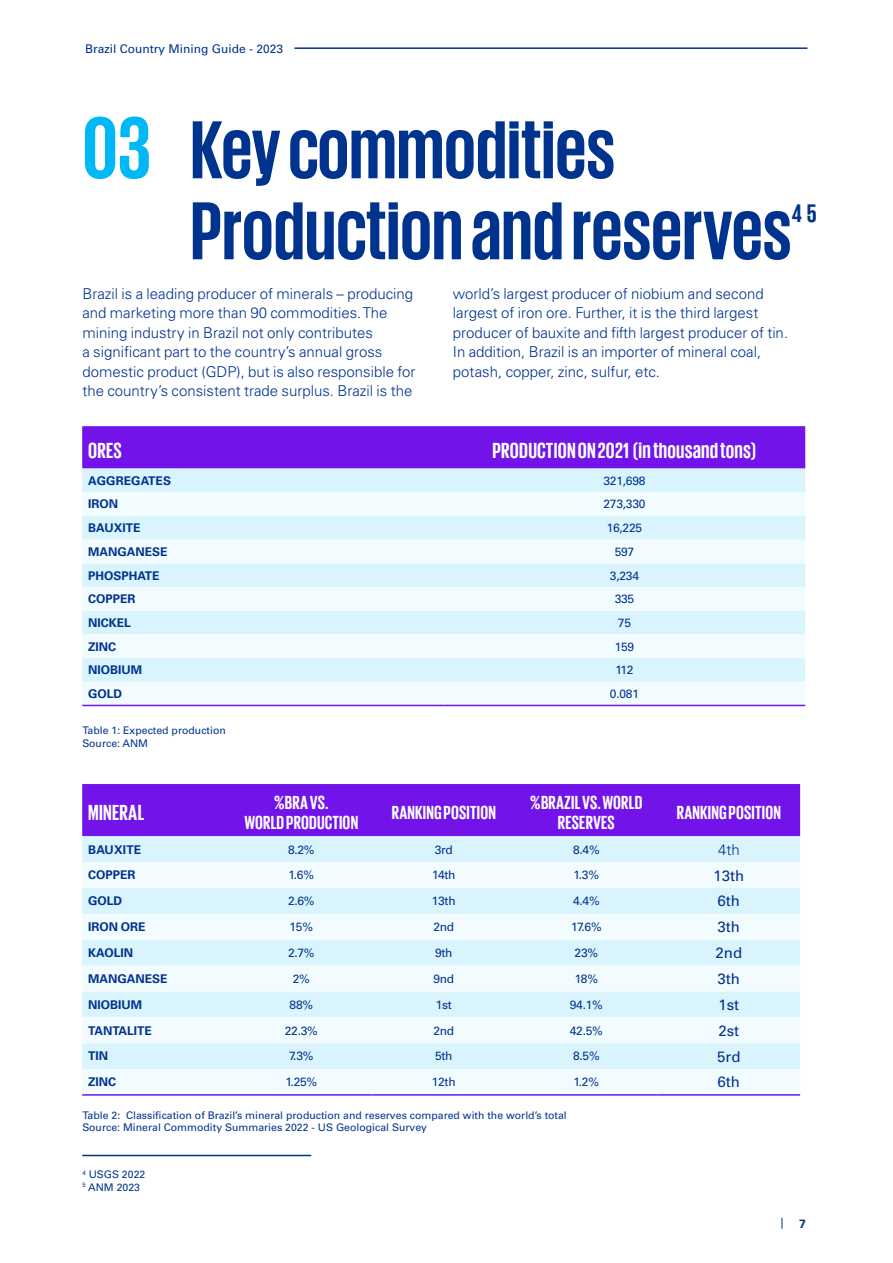
<style>
.page{position:relative;width:893px;height:1263px;background:#fff}
.page>*{position:absolute;margin:0;border:0;box-sizing:border-box;transform-origin:0 0}
.t1{font:700 84px/81px "KPMG";color:#00338d}
.t2{font:700 26.25px "KPMG";color:#00338d}
.t3{font:700 22.5px "KPMG";letter-spacing:.01em;color:#fff}
.t4{font:700 19.5px/19.5px "KPMG";letter-spacing:.01em;color:#fff;text-align:center}
.t5{font:300 15px/19.5px "Univers LT Std";color:#00338d}
.t6{font:15px "Univers LT Std";color:#00338d}
.t7{font:12px "Univers LT Std";letter-spacing:-.02em;color:#00338d}
.t8{font:700 12px "Univers LT Std";color:#00338d}
.t9{font:12px "Univers LT Std";color:#00338d}
.t10{font:10.5px/12.6px "Univers LT Std";color:#00338d}
.s1{font-size:90px;color:#00b8f5}
</style>
<div class="page">
<hr style="left:294px;top:47px;width:513px;height:2px;background:#00338d">
<hr style="left:82px;top:1155px;width:229px;height:1px;background:#00338d">
<div style="left:82px;top:426px;width:723px;height:42px;background:#7213ea"></div>
<div style="left:82px;top:468px;width:723px;height:24px;background:#d9f4fd"></div>
<svg style="left:82px;top:492px;width:723px;height:213px;fill:#f2fbfe"></svg>
<hr style="left:82px;top:705px;width:362px;height:1px;background:#7213ea">
<hr style="left:444px;top:705px;width:361px;height:1px;background:#7213ea">
<div style="left:82px;top:784px;width:718px;height:52px;background:#7213ea"></div>
<div style="left:82px;top:836px;width:718px;height:26px;background:#d9f4fd"></div>
<svg style="left:82px;top:862px;width:718px;height:232px;fill:#f2fbfe"></svg>
<hr style="left:82px;top:1094px;width:148px;height:2px;background:#7213ea">
<hr style="left:230px;top:1094px;width:143px;height:2px;background:#7213ea">
<hr style="left:373px;top:1094px;width:142px;height:2px;background:#7213ea">
<hr style="left:515px;top:1094px;width:143px;height:2px;background:#7213ea">
<hr style="left:658px;top:1094px;width:142px;height:2px;background:#7213ea">
<p class="t9" style="left:85px;top:41px;width:200px">Brazil Country Mining Guide - 2023</p>
<h1 class="t1" style="left:190px;top:107px;width:603px;text-indent:-108px"><span class="s1">03</span> Key commodities<br>Production and reserves</h1>
<h2 class="t2" style="left:792px;top:200px;width:26px">4 5</h2>
<p class="t5" style="left:82px;top:284px;width:335px">Brazil is a leading producer of minerals – producing and marketing more than 90 commodities. The mining industry in Brazil not only contributes<br>a significant part to the country’s annual gross domestic product (GDP), but is also responsible for the country’s consistent trade surplus. Brazil is the</p>
<p class="t5" style="left:453px;top:284px;width:337px">world’s largest producer of niobium and second largest of iron ore. Further, it is the third largest producer of bauxite and fifth largest producer of tin.<br>In addition, Brazil is an importer of mineral coal, potash, copper, zinc, sulfur, etc.</p>
<h3 class="t3" style="left:88px;top:439px;width:35px">ORES</h3>
<h3 class="t3" style="left:493px;top:439px;width:265px">PRODUCTION ON 2021 (in thousand tons)</h3>
<p class="t8" style="left:88px;top:473px;width:84px">AGGREGATES</p>
<p class="t7" style="left:603px;top:473px;width:43px">321,698</p>
<p class="t8" style="left:88px;top:497px;width:31px">IRON</p>
<p class="t7" style="left:603px;top:497px;width:43px">273,330</p>
<p class="t8" style="left:88px;top:521px;width:54px">BAUXITE</p>
<p class="t7" style="left:607px;top:521px;width:37px">16,225</p>
<p class="t8" style="left:88px;top:544px;width:81px">MANGANESE</p>
<p class="t7" style="left:615px;top:544px;width:21px">597</p>
<p class="t8" style="left:88px;top:568px;width:73px">PHOSPHATE</p>
<p class="t7" style="left:610px;top:568px;width:31px">3,234</p>
<p class="t8" style="left:88px;top:592px;width:49px">COPPER</p>
<p class="t7" style="left:615px;top:592px;width:21px">335</p>
<p class="t8" style="left:88px;top:616px;width:44px">NICKEL</p>
<p class="t7" style="left:618px;top:615px;width:15px">75</p>
<p class="t8" style="left:88px;top:639px;width:30px">ZINC</p>
<p class="t7" style="left:615px;top:639px;width:21px">159</p>
<p class="t8" style="left:88px;top:663px;width:56px">NIOBIUM</p>
<p class="t7" style="left:616px;top:663px;width:19px">112</p>
<p class="t8" style="left:88px;top:687px;width:36px">GOLD</p>
<p class="t7" style="left:610px;top:687px;width:31px">0.081</p>
<p class="t10" style="left:82px;top:724px;width:145px">Table 1: Expected production<br>Source: ANM</p>
<h3 class="t3" style="left:88px;top:801px;width:58px">MINERAL</h3>
<h3 class="t4" style="left:244px;top:792px;width:115px">%BRA VS.<br>WORLD PRODUCTION</h3>
<h3 class="t4" style="left:392px;top:802px;width:106px">RANKING POSITION</h3>
<h3 class="t4" style="left:530px;top:792px;width:114px">%BRAZIL VS. WORLD<br>RESERVES</h3>
<h3 class="t4" style="left:677px;top:802px;width:106px">RANKING POSITION</h3>
<p class="t8" style="left:88px;top:842px;width:54px">BAUXITE</p>
<p class="t7" style="left:288px;top:842px;width:28px">8.2%</p>
<p class="t7" style="left:435px;top:842px;width:20px">3rd</p>
<p class="t7" style="left:573px;top:842px;width:28px">8.4%</p>
<p class="t5" style="left:718px;top:839px;width:23px">4th</p>
<p class="t8" style="left:88px;top:868px;width:49px">COPPER</p>
<p class="t7" style="left:289px;top:868px;width:27px">1.6%</p>
<p class="t7" style="left:432px;top:868px;width:25px">14th</p>
<p class="t7" style="left:574px;top:868px;width:27px">1.3%</p>
<p class="t6" style="left:714px;top:866px;width:32px">13th</p>
<p class="t8" style="left:88px;top:894px;width:36px">GOLD</p>
<p class="t7" style="left:288px;top:894px;width:28px">2.6%</p>
<p class="t7" style="left:432px;top:894px;width:25px">13th</p>
<p class="t7" style="left:573px;top:894px;width:28px">4.4%</p>
<p class="t6" style="left:718px;top:892px;width:24px">6th</p>
<p class="t8" style="left:88px;top:920px;width:59px">IRON ORE</p>
<p class="t7" style="left:290px;top:920px;width:25px">15%</p>
<p class="t7" style="left:433px;top:920px;width:22px">2nd</p>
<p class="t7" style="left:571px;top:920px;width:32px">17.6%</p>
<p class="t6" style="left:718px;top:918px;width:24px">3th</p>
<p class="t8" style="left:88px;top:946px;width:47px">KAOLIN</p>
<p class="t7" style="left:288px;top:946px;width:28px">2.7%</p>
<p class="t7" style="left:435px;top:946px;width:19px">9th</p>
<p class="t7" style="left:575px;top:946px;width:25px">23%</p>
<p class="t6" style="left:715px;top:944px;width:28px">2nd</p>
<p class="t8" style="left:88px;top:972px;width:81px">MANGANESE</p>
<p class="t7" style="left:293px;top:971px;width:19px">2%</p>
<p class="t7" style="left:433px;top:971px;width:22px">9nd</p>
<p class="t7" style="left:575px;top:971px;width:25px">18%</p>
<p class="t6" style="left:718px;top:970px;width:24px">3th</p>
<p class="t8" style="left:88px;top:997px;width:56px">NIOBIUM</p>
<p class="t7" style="left:290px;top:997px;width:25px">88%</p>
<p class="t7" style="left:436px;top:997px;width:18px">1st</p>
<p class="t7" style="left:570px;top:997px;width:35px">94.1%</p>
<p class="t6" style="left:718px;top:996px;width:22px">1st</p>
<p class="t8" style="left:88px;top:1023px;width:65px">TANTALITE</p>
<p class="t7" style="left:285px;top:1023px;width:35px">22.3%</p>
<p class="t7" style="left:433px;top:1023px;width:22px">2nd</p>
<p class="t7" style="left:570px;top:1023px;width:35px">42.5%</p>
<p class="t6" style="left:718px;top:1021px;width:22px">2st</p>
<p class="t8" style="left:88px;top:1049px;width:22px">TIN</p>
<p class="t7" style="left:289px;top:1049px;width:26px">7.3%</p>
<p class="t7" style="left:435px;top:1049px;width:19px">5th</p>
<p class="t7" style="left:573px;top:1049px;width:28px">8.5%</p>
<p class="t6" style="left:717px;top:1047px;width:25px">5rd</p>
<p class="t8" style="left:88px;top:1075px;width:30px">ZINC</p>
<p class="t7" style="left:285px;top:1075px;width:33px">1.25%</p>
<p class="t7" style="left:432px;top:1075px;width:25px">12th</p>
<p class="t7" style="left:574px;top:1075px;width:27px">1.2%</p>
<p class="t6" style="left:718px;top:1073px;width:24px">6th</p>
<p class="t10" style="left:82px;top:1108px;width:486px">Table 2: Classification of Brazil’s mineral production and reserves compared with the world’s total<br>Source: Mineral Commodity Summaries 2022 - US Geological Survey</p>
<p class="t10" style="left:82px;top:1168px;width:64px"><sup>4</sup> USGS 2022<br><sup>5</sup> ANM 2023</p>
<p class="t8" style="left:799px;top:1216px;width:8px">7</p>
</div>
